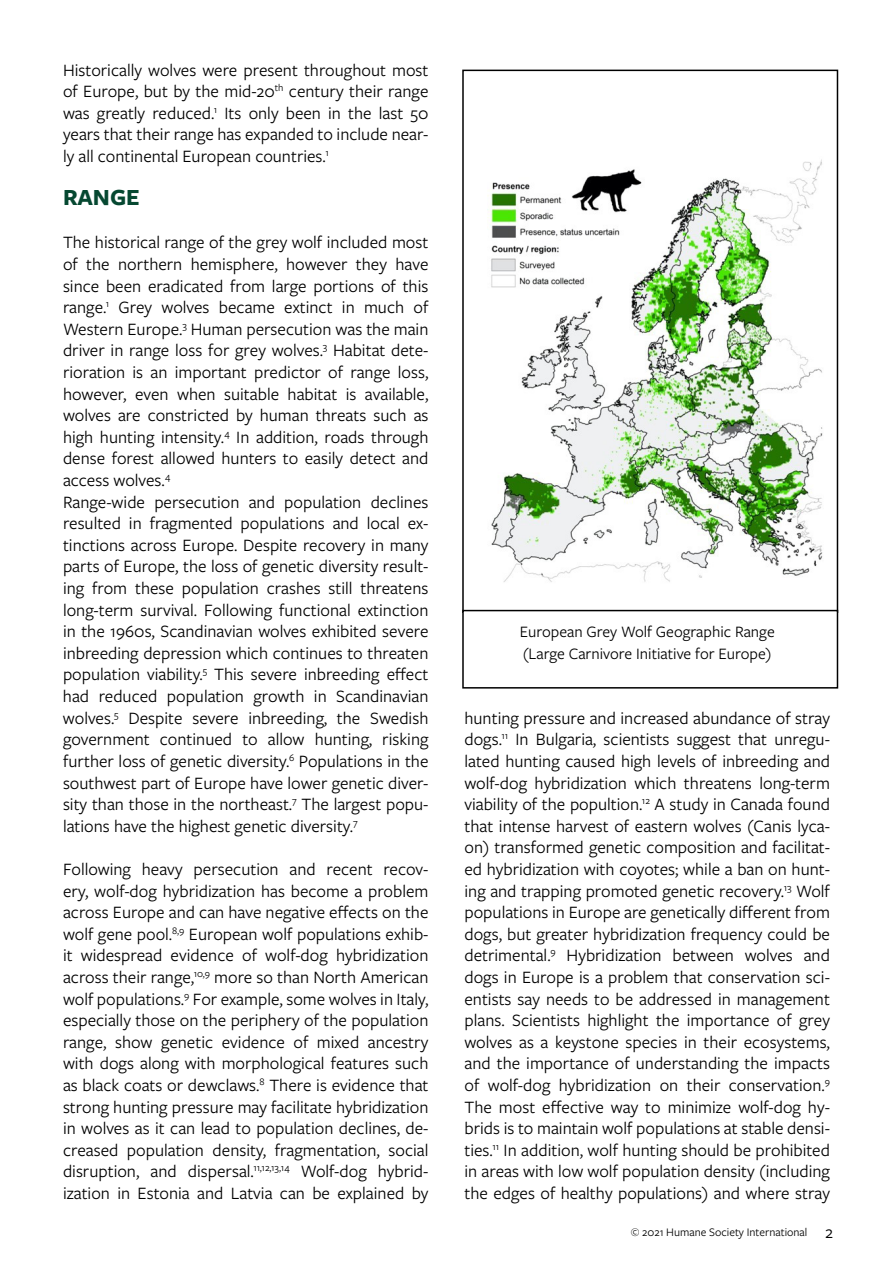
<style>
.page{position:relative;width:893px;height:1263px;background:#fff}
.page>*{position:absolute;margin:0;border:0;box-sizing:border-box;transform-origin:0 0}
.t1{font:700 24px "Freight Sans Pro";color:#064831}
.t2{font:18px/21.6px "Freight Sans Pro";color:#000;text-align:justify}
.t3{font:16.5px/21.6px "Freight Sans Pro";color:#000}
.t4{font:12px "Freight Sans Pro";color:#000}
.s1{font-size:18px}
</style>
<div class="page">
<img style="left:487px;top:159px;width:336px;height:423px">
<div style="left:462px;top:70px;width:376px;height:543px;border:2px solid #000"></div>
<div style="left:462px;top:610px;width:376px;height:78px;border:2px solid #000"></div>
<p class="t2" style="left:63px;top:58px;width:367px">Historically wolves were present throughout most of Europe, but by the mid-20<sup>th</sup> century their range was greatly reduced.<sup>1</sup> Its only been in the last 50 years that their range has expanded to include near&shy;ly all continental European countries.<sup>1</sup></p>
<h1 class="t1" style="left:63px;top:181px;width:78px">RANGE</h1>
<p class="t2" style="left:63px;top:231px;width:367px;text-align:left">The historical range of the grey wolf included most of the northern hemisphere, however they have since been eradicated from large portions of this range.<sup>1</sup> Grey wolves became extinct in much of Western Europe.<sup>3</sup> Human persecution was the main driver in range loss for grey wolves.<sup>3</sup> Habitat dete&shy;rioration is an important predictor of range loss, however, even when suitable habitat is available, wolves are constricted by human threats such as high hunting intensity.<sup>4</sup> In addition, roads through dense forest allowed hunters to easily detect and access wolves.<sup>4<br></sup>Range-wide persecution and population declines resulted in fragmented populations and local ex&shy;tinctions across Europe. Despite recovery in many parts of Europe, the loss of genetic diversity result&shy;ing from these population crashes still threatens long-term survival. Following functional extinction in the 1960s, Scandinavian wolves exhibited severe inbreeding depression which continues to threaten population viability.<sup>5</sup> This severe inbreeding effect had reduced population growth in Scandinavian wolves.<sup>5</sup> Despite severe inbreeding, the Swedish government continued to allow hunting, risking further loss of genetic diversity.<sup>6</sup> Populations in the southwest part of Europe have lower genetic diver&shy;sity than those in the northeast.<sup>7</sup> The largest popu&shy;lations have the highest genetic diversity.<sup>7</sup></p>
<p class="t2" style="left:63px;top:857px;width:367px">Following heavy persecution and recent recov&shy;ery, wolf-dog hybridization has become a problem across Europe and can have negative effects on the wolf gene pool.<sup>8,9</sup> European wolf populations exhib&shy;it widespread evidence of wolf-dog hybridization across their range,<sup>10,9</sup> more so than North American wolf populations.<sup>9</sup> For example, some wolves in Italy, especially those on the periphery of the population range, show genetic evidence of mixed ancestry with dogs along with morphological features such as black coats or dewclaws.<sup>8</sup> There is evidence that strong hunting pressure may facilitate hybridization in wolves as it can lead to population declines, de&shy;creased population density, fragmentation, social disruption, and dispersal.<sup>11,12,13,14</sup> Wolf-dog hybrid&shy;ization in Estonia and Latvia can be explained by</p>
<p class="t3" style="left:520px;top:620px;width:257px">European Grey Wolf Geographic Range (Large Carnivore Initiative for Europe)</p>
<p class="t2" style="left:464px;top:706px;width:367px">hunting pressure and increased abundance of stray dogs.<sup>11</sup> In Bulgaria, scientists suggest that unregu&shy;lated hunting caused high levels of inbreeding and wolf-dog hybridization which threatens long-term viability of the popultion.<sup>12</sup> A study in Canada found that intense harvest of eastern wolves (Canis lyca&shy;on) transformed genetic composition and facilitat&shy;ed hybridization with coyotes; while a ban on hunt&shy;ing and trapping promoted genetic recovery.<sup>13</sup> Wolf populations in Europe are genetically different from dogs, but greater hybridization frequency could be detrimental.<sup>9</sup> Hybridization between wolves and dogs in Europe is a problem that conservation sci&shy;entists say needs to be addressed in management plans. Scientists highlight the importance of grey wolves as a keystone species in their ecosystems, and the importance of understanding the impacts of wolf-dog hybridization on their conservation.<sup>9<br></sup>The most effective way to minimize wolf-dog hy&shy;brids is to maintain wolf populations at stable densi&shy;ties.<sup>11</sup> In addition, wolf hunting should be prohibited in areas with low wolf population density (including the edges of healthy populations) and where stray</p>
<p class="t4" style="left:631px;top:1224px;width:204px">© 2021 Humane Society International <span class="s1">2</span></p>
</div>
